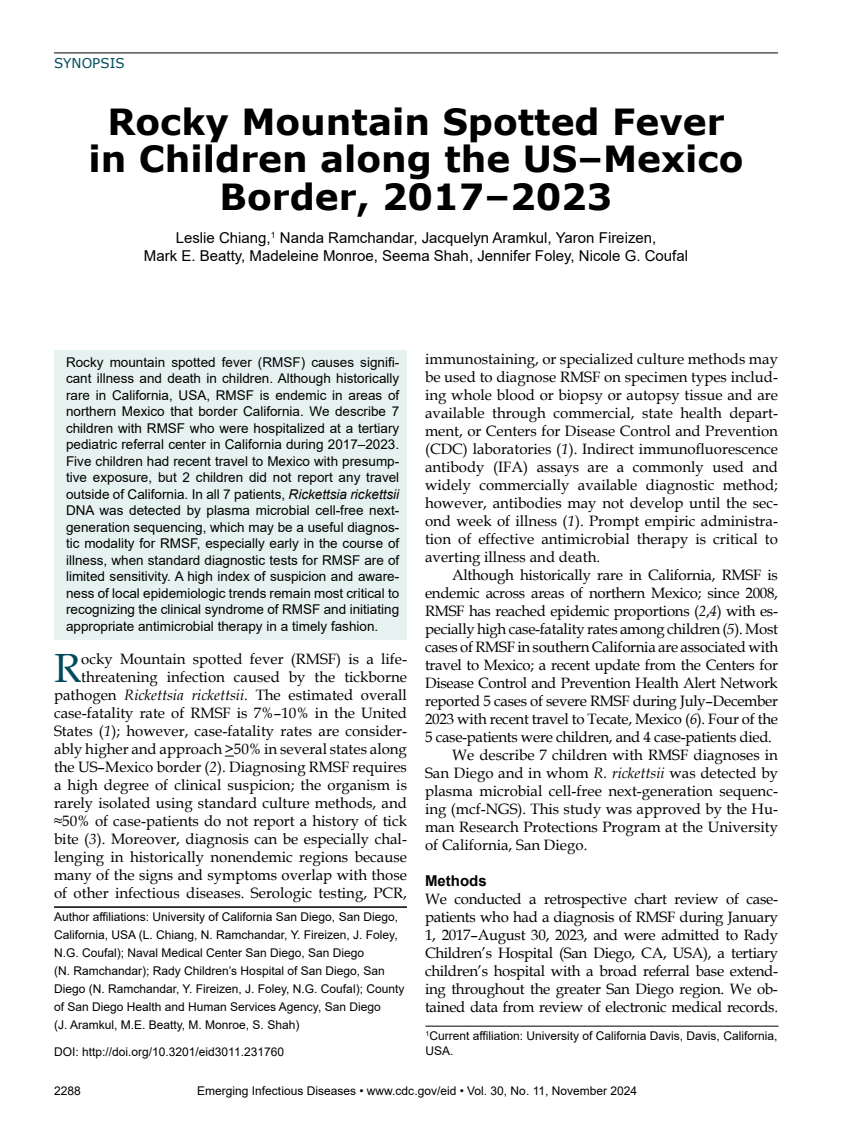
<style>
.page{position:relative;width:851px;height:1134px;background:#fff}
.page>*{position:absolute;margin:0;border:0;box-sizing:border-box;transform-origin:0 0}
.t1{font:40.8px "Book Antiqua";color:#004c5d}
.t2{font:700 36px/37.5px "Verdana";color:#000;text-align:center}
.t3{font:15px/18px "Book Antiqua";color:#000;text-align:justify}
.t4{font:15px "Book Antiqua";letter-spacing:-.02em;color:#000}
.t5{font:15px/18px "Arial";color:#000;text-align:center}
.t6{font:700 15px "Arial";color:#000}
.t7{font:13.5px/16.5px "Arial";color:#000;text-align:justify}
.t8{font:13.5px "Verdana";color:#004c5d}
.t9{font:12px/18px "Arial";color:#000}
.s1{font-style:italic}
</style>
<div class="page">
<hr style="left:54px;top:53px;width:724px;height:1px;background:#000">
<div style="left:54px;top:350px;width:353px;height:290px;background:#e6f2f0"></div>
<hr style="left:54px;top:906px;width:353px;height:2px;background:#000">
<hr style="left:425px;top:1026px;width:353px;height:1px;background:#000">
<p class="t8" style="left:54px;top:54px;width:72px">SYNOPSIS</p>
<h2 class="t2" style="left:88px;top:102px;width:656px">Rocky Mountain Spotted Fever in Children along the US‒Mexico<br>Border, 2017–2023</h2>
<p class="t5" style="left:144px;top:228px;width:545px">Leslie Chiang,<sup>1</sup> Nanda Ramchandar, Jacquelyn Aramkul, Yaron Fireizen,<br>Mark E. Beatty, Madeleine Monroe, Seema Shah, Jennifer Foley, Nicole G. Coufal</p>
<p class="t7" style="left:66px;top:354px;width:335px">Rocky mountain spotted fever (RMSF) causes signifi&shy;cant illness and death in children. Although historically rare in California, USA, RMSF is endemic in areas of northern Mexico that border California. We describe 7 children with RMSF who were hospitalized at a tertiary pediatric referral center in California during 2017–2023.<br>Five children had recent travel to Mexico with presump&shy;tive exposure, but 2 children did not report any travel outside of California. In all 7 patients, <span class="s1">Rickettsia rickettsii </span>DNA was detected by plasma microbial cell-free next&shy;generation sequencing, which may be a useful diagnos&shy;tic modality for RMSF, especially early in the course of illness, when standard diagnostic tests for RMSF are of limited sensitivity. A high index of suspicion and aware&shy;ness of local epidemiologic trends remain most critical to recognizing the clinical syndrome of RMSF and initiating appropriate antimicrobial therapy in a timely fashion.</p>
<p class="t3" style="left:54px;top:650px;width:354px;text-align:right">ocky Mountain spotted fever (RMSF) is a life&shy;threatening infection caused by the tickborne pathogen <span class="s1">Rickettsia rickettsii</span>. The estimated overall case-fatality rate of RMSF is 7%–10% in the United States (<span class="s1">1</span>); however, case-fatality rates are consider&shy;ably higher and approach &gt;50% in several states along the US–Mexico border (<span class="s1">2</span>). Diagnosing RMSF requires a high degree of clinical suspicion; the organism is rarely isolated using standard culture methods, and ≈50% of case-patients do not report a history of tick bite (<span class="s1">3</span>). Moreover, diagnosis can be especially chal&shy;lenging in historically nonendemic regions because many of the signs and symptoms overlap with those of other infectious diseases. Serologic testing, PCR,</p>
<h1 class="t1" style="left:54px;top:640px;width:29px">R</h1>
<p class="t9" style="left:54px;top:908px;width:352px">Author affiliations: University of California San Diego, San Diego, California, USA (L. Chiang, N. Ramchandar, Y. Fireizen, J. Foley, N.G. Coufal); Naval Medical Center San Diego, San Diego<br>(N. Ramchandar); Rady Children’s Hospital of San Diego, San Diego (N. Ramchandar, Y. Fireizen, J. Foley, N.G. Coufal); County of San Diego Health and Human Services Agency, San Diego<br>(J. Aramkul, M.E. Beatty, M. Monroe, S. Shah)</p>
<p class="t9" style="left:54px;top:1043px;width:231px">DOI: http://doi.org/10.3201/eid3011.231760</p>
<p class="t3" style="left:425px;top:350px;width:354px">immunostaining, or specialized culture methods may be used to diagnose RMSF on specimen types includ&shy;ing whole blood or biopsy or autopsy tissue and are available through commercial, state health depart&shy;ment, or Centers for Disease Control and Prevention (CDC) laboratories (<span class="s1">1</span>). Indirect immunofluorescence antibody (IFA) assays are a commonly used and widely commercially available diagnostic method; however, antibodies may not develop until the sec&shy;ond week of illness (<span class="s1">1</span>). Prompt empiric administra&shy;tion of effective antimicrobial therapy is critical to averting illness and death.</p>
<p class="t4" style="left:452px;top:565px;width:327px">Although historically rare in California, RMSF is</p>
<p class="t4" style="left:425px;top:583px;width:354px">endemic across areas of northern Mexico; since 2008,</p>
<p class="t4" style="left:425px;top:601px;width:354px">RMSF has reached epidemic proportions (<span class="s1">2</span>,<span class="s1">4</span>) with es-</p>
<p class="t4" style="left:425px;top:619px;width:354px">pecially high case-fatality rates among children (<span class="s1">5</span>). Most</p>
<p class="t4" style="left:425px;top:637px;width:354px">cases of RMSF in southern California are associated with</p>
<p class="t4" style="left:425px;top:655px;width:354px">travel to Mexico; a recent update from the Centers for</p>
<p class="t4" style="left:425px;top:673px;width:354px">Disease Control and Prevention Health Alert Network</p>
<p class="t4" style="left:425px;top:691px;width:354px">reported 5 cases of severe RMSF during July–December</p>
<p class="t4" style="left:425px;top:709px;width:354px">2023 with recent travel to Tecate, Mexico (<span class="s1">6</span>). Four of the</p>
<p class="t4" style="left:425px;top:727px;width:348px">5 case-patients were children, and 4 case-patients died.</p>
<p class="t3" style="left:452px;top:746px;width:327px">We describe 7 children with RMSF diagnoses in</p>
<p class="t3" style="left:425px;top:764px;width:354px">San Diego and in whom <span class="s1">R. rickettsii</span> was detected by</p>
<p class="t3" style="left:425px;top:782px;width:354px">plasma microbial cell-free next-generation sequenc-</p>
<p class="t3" style="left:425px;top:800px;width:354px">ing (mcf-NGS). This study was approved by the Hu-</p>
<p class="t3" style="left:425px;top:818px;width:354px">man Research Protections Program at the University</p>
<p class="t3" style="left:425px;top:836px;width:164px">of California, San Diego.</p>
<p class="t6" style="left:425px;top:870px;width:63px">Methods</p>
<p class="t3" style="left:425px;top:890px;width:354px">We conducted a retrospective chart review of case&shy;patients who had a diagnosis of RMSF during January 1, 2017–August 30, 2023, and were admitted to Rady Children’s Hospital (San Diego, CA, USA), a tertiary children’s hospital with a broad referral base extend&shy;ing throughout the greater San Diego region. We ob&shy;tained data from review of electronic medical records.</p>
<p class="t9" style="left:425px;top:1028px;width:353px;line-height:15px"><sup>1</sup>Current affiliation: University of California Davis, Davis, California,<br>USA.</p>
<p class="t9" style="left:54px;top:1081px;width:28px">2288</p>
<p class="t9" style="left:197px;top:1081px;width:441px">Emerging Infectious Diseases • www.cdc.gov/eid • Vol. 30, No. 11, November 2024</p>
</div>
